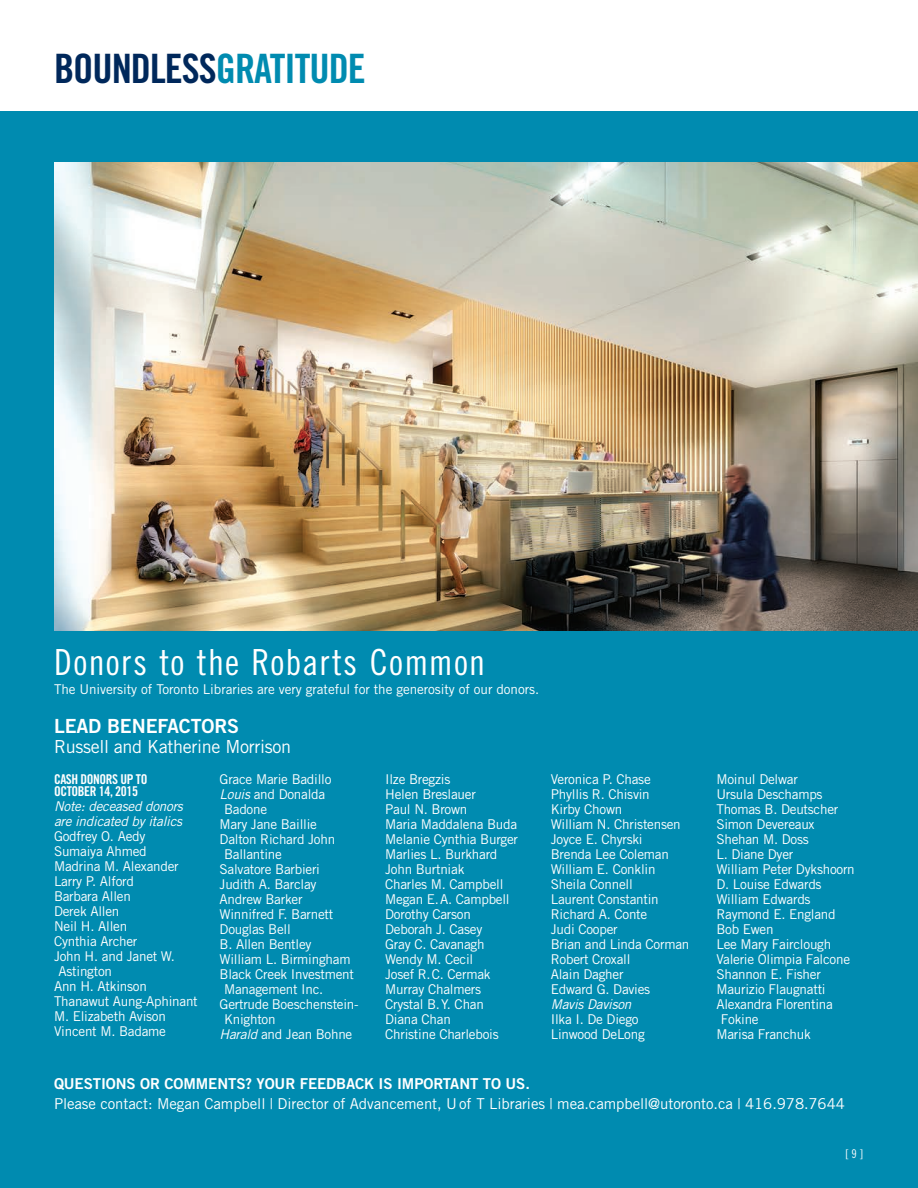
<style>
.page{position:relative;width:918px;height:1188px;background:#fff}
.page>*{position:absolute;margin:0;border:0;box-sizing:border-box;transform-origin:0 0}
.t1{font:40.5px "Trade Gothic LT Std Bd Cn 20";letter-spacing:-.025em;color:#00285b}
.t2{font:36px "Trade Gothic LT Std Cn 18";letter-spacing:.035em;color:#fff}
.t3{font:19.5px "Trade Gothic LT Std Bd 2";letter-spacing:-.005em;color:#fff}
.t4{font:18px "Trade Gothic LT Std";letter-spacing:-.02em;color:#fff}
.t5{font:15px "Trade Gothic LT Std";letter-spacing:-.005em;color:#fff}
.t6{font:15px "Trade Gothic LT Std Bd 2";letter-spacing:-.005em;color:#fff}
.t7{font:13.5px/15px "Trade Gothic LT Std";letter-spacing:-.02em;color:#fff}
.t8{font:italic 13.5px/15px "Trade Gothic LT Std";letter-spacing:-.02em;color:#fff}
.t9{font:13.5px "Trade Gothic LT Std Bd Cn 20";letter-spacing:-.03em;color:#fff}
.t10{font:12px "Trade Gothic LT Std Cn 18";color:#fff}
.s1{color:#008bb0}
.s2{font-style:italic}
</style>
<div class="page">
<div style="left:0;top:112px;width:918px;height:1076px;background:#008bb0"></div>
<img style="left:54px;top:162px;width:864px;height:469px">
<h1 class="t1" style="left:54px;top:44px;width:313px">BOUNDLESS<span class="s1">GRATITUDE</span></h1>
<h2 class="t2" style="left:54px;top:641px;width:433px">Donors to the Robarts Common</h2>
<p class="t7" style="left:54px;top:682px;width:487px">The University of Toronto Libraries are very grateful for the generosity of our donors.</p>
<h3 class="t3" style="left:54px;top:714px;width:187px">LEAD BENEFACTORS</h3>
<h3 class="t4" style="left:54px;top:735px;width:239px">Russell and Katherine Morrison</h3>
<p class="t9" style="left:54px;top:771px;width:40px">CASH DONORS</p>
<p class="t9" style="left:121px;top:771px;width:22px">UP TO</p>
<p class="t9" style="left:54px;top:783px;width:14px">OCTOBER</p>
<p class="t9" style="left:99px;top:783px;width:41px">14, 2015</p>
<p class="t8" style="left:54px;top:799px;width:130px">Note: deceased donors are indicated by italics</p>
<p class="t7" style="left:54px;top:828px;width:93px">Godfrey O. Aedy</p>
<p class="t7" style="left:54px;top:843px;width:94px">Sumaiya Ahmed</p>
<p class="t7" style="left:54px;top:858px;width:126px">Madrina M. Alexander</p>
<p class="t7" style="left:54px;top:873px;width:81px">Larry P. Alford</p>
<p class="t7" style="left:54px;top:888px;width:78px">Barbara Allen</p>
<p class="t7" style="left:54px;top:903px;width:67px">Derek Allen</p>
<p class="t7" style="left:54px;top:918px;width:75px">Neil H. Allen</p>
<p class="t7" style="left:54px;top:933px;width:85px">Cynthia Archer</p>
<p class="t7" style="left:54px;top:948px;width:122px">John H. and Janet W.</p>
<p class="t7" style="left:58px;top:963px;width:55px">Astington</p>
<p class="t7" style="left:54px;top:978px;width:94px">Ann H. Atkinson</p>
<p class="t7" style="left:54px;top:993px;width:145px">Thanawut Aung-Aphinant</p>
<p class="t7" style="left:54px;top:1008px;width:113px">M. Elizabeth Avison</p>
<p class="t7" style="left:54px;top:1023px;width:113px">Vincent M. Badame</p>
<p class="t7" style="left:220px;top:771px;width:113px">Grace Marie Badillo</p>
<p class="t7" style="left:220px;top:786px;width:107px"><span class="s2">Louis</span> and Donalda</p>
<p class="t7" style="left:224px;top:801px;width:45px">Badone</p>
<p class="t7" style="left:220px;top:816px;width:99px">Mary Jane Baillie</p>
<p class="t7" style="left:220px;top:831px;width:117px">Dalton Richard John</p>
<p class="t7" style="left:224px;top:846px;width:59px">Ballantine</p>
<p class="t7" style="left:220px;top:861px;width:102px">Salvatore Barbieri</p>
<p class="t7" style="left:220px;top:876px;width:98px">Judith A. Barclay</p>
<p class="t7" style="left:220px;top:891px;width:84px">Andrew Barker</p>
<p class="t7" style="left:220px;top:906px;width:115px">Winnifred F. Barnett</p>
<p class="t7" style="left:220px;top:921px;width:73px">Douglas Bell</p>
<p class="t7" style="left:220px;top:936px;width:93px">B. Allen Bentley</p>
<p class="t7" style="left:220px;top:951px;width:133px">William L. Birmingham</p>
<p class="t7" style="left:220px;top:966px;width:136px">Black Creek Investment</p>
<p class="t7" style="left:224px;top:981px;width:101px">Management Inc.</p>
<p class="t7" style="left:220px;top:996px;width:141px">Gertrude Boeschenstein-</p>
<p class="t7" style="left:224px;top:1011px;width:53px">Knighton</p>
<p class="t7" style="left:220px;top:1026px;width:134px"><span class="s2">Harald</span> and Jean Bohne</p>
<p class="t7" style="left:385px;top:771px;width:134px">Ilze Bregzis<br>Helen Breslauer<br>Paul N. Brown<br>Maria Maddalena Buda<br>Melanie Cynthia Burger<br>Marlies L. Burkhard<br>John Burtniak<br>Charles M. Campbell<br>Megan E.A. Campbell<br>Dorothy Carson<br>Deborah J. Casey<br>Gray C. Cavanagh<br>Wendy M. Cecil<br>Josef R.C. Cermak<br>Murray Chalmers<br>Crystal B.Y. Chan<br>Diana Chan<br>Christine Charlebois</p>
<p class="t7" style="left:551px;top:771px;width:140px">Veronica P. Chase<br>Phyllis R. Chisvin<br>Kirby Chown<br>William N. Christensen<br>Joyce E. Chyrski<br>Brenda Lee Coleman<br>William E. Conklin<br>Sheila Connell<br>Laurent Constantin<br>Richard A. Conte<br>Judi Cooper<br>Brian and Linda Corman<br>Robert Croxall<br>Alain Dagher<br>Edward G. Davies</p>
<p class="t8" style="left:551px;top:996px;width:82px">Mavis Davison</p>
<p class="t7" style="left:551px;top:1011px;width:96px">Ilka I. De Diego<br>Linwood DeLong</p>
<p class="t7" style="left:716px;top:771px;width:83px">Moinul Delwar</p>
<p class="t7" style="left:716px;top:786px;width:108px">Ursula Deschamps</p>
<p class="t7" style="left:716px;top:801px;width:123px">Thomas B. Deutscher</p>
<p class="t7" style="left:716px;top:816px;width:100px">Simon Devereaux</p>
<p class="t7" style="left:716px;top:831px;width:94px">Shehan M. Doss</p>
<p class="t7" style="left:716px;top:846px;width:78px">L. Diane Dyer</p>
<p class="t7" style="left:716px;top:861px;width:140px">William Peter Dykshoorn</p>
<p class="t7" style="left:716px;top:876px;width:107px">D. Louise Edwards</p>
<p class="t7" style="left:716px;top:891px;width:96px">William Edwards</p>
<p class="t7" style="left:716px;top:906px;width:121px">Raymond E. England</p>
<p class="t7" style="left:716px;top:921px;width:59px">Bob Ewen</p>
<p class="t7" style="left:716px;top:936px;width:116px">Lee Mary Fairclough</p>
<p class="t7" style="left:716px;top:951px;width:135px">Valerie Olimpia Falcone</p>
<p class="t7" style="left:716px;top:966px;width:106px">Shannon E. Fisher</p>
<p class="t7" style="left:716px;top:981px;width:111px">Maurizio Flaugnatti</p>
<p class="t7" style="left:716px;top:996px;width:118px">Alexandra Florentina</p>
<p class="t7" style="left:721px;top:1011px;width:39px">Fokine</p>
<p class="t7" style="left:716px;top:1026px;width:96px">Marisa Franchuk</p>
<p class="t6" style="left:54px;top:1075px;width:477px">QUESTIONS OR COMMENTS? YOUR FEEDBACK IS IMPORTANT TO US.</p>
<p class="t5" style="left:54px;top:1094px;width:792px">Please contact: Megan Campbell | Director of Advancement, U of T Libraries | mea.campbell@utoronto.ca | 416.978.7644</p>
<p class="t10" style="left:845px;top:1147px;width:19px">[ 9 ]</p>
</div>
